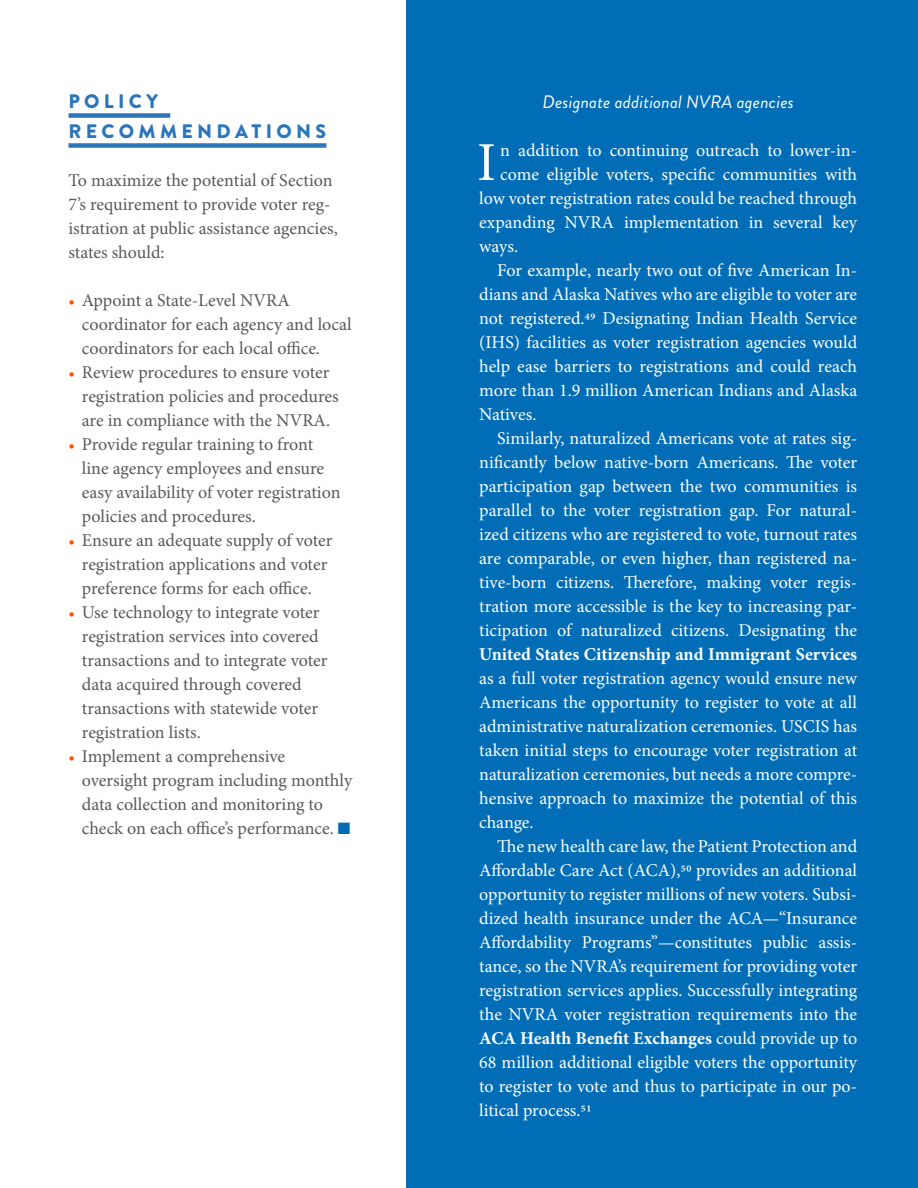
<style>
.page{position:relative;width:918px;height:1188px;background:#fff}
.page>*{position:absolute;margin:0;border:0;box-sizing:border-box;transform-origin:0 0}
.t1{font:54.9px "Minion Pro";color:#fff}
.t2{font:900 19.5px/30px "Brandon Grotesque";letter-spacing:.22em;color:#2b76bb}
.t3{font:18px/24px "Minion Pro";color:#fff;text-align:justify}
.t4{font:18px/24px "Minion Pro";letter-spacing:-.005em;color:#58595b}
.t5{font:700 18px "Minion Pro";color:#fff}
.t6{font:italic 18px "Brandon Grotesque";letter-spacing:.01em;color:#fff}
.s1{font-size:16.5px;color:#ff5000}
.s2{color:#006db6}
.s3{font-weight:500;font-size:16.5px}
.s4{font-weight:700}
</style>
<div class="page">
<div style="left:407px;top:0;width:511px;height:1188px;background:#006db6"></div>
<div style="left:69px;top:113px;width:101px;height:5px;background:#2b76bb"></div>
<div style="left:69px;top:143px;width:257px;height:5px;background:#2b76bb"></div>
<p class="t2" style="left:69px;top:87px;width:91px">POLICY<br>RECO</p>
<p class="t2" style="left:139px;top:117px;width:155px">MMEN DATIONS</p>
<p class="t4" style="left:68px;top:168px;width:271px">To maximize the potential of Section 7’s requirement to provide voter reg&shy;istration at public assistance agencies, states should:</p>
<p class="t4" style="left:82px;top:288px;width:271px;text-indent:-14px"><span class="s1">•</span> Appoint a State-Level NVRA coordinator for each agency and local coordinators for each local office.</p>
<p class="t4" style="left:82px;top:360px;width:258px;text-indent:-14px"><span class="s1">•</span> Review procedures to ensure voter registration policies and procedures are in compliance with the NVRA.</p>
<p class="t4" style="left:82px;top:432px;width:260px;text-indent:-14px"><span class="s1">•</span> Provide regular training to front line agency employees and ensure easy availability of voter registration policies and procedures.</p>
<p class="t4" style="left:68px;top:528px;width:266px;text-align:center"><span class="s1">•</span> Ensure an adequate supply of voter registration applications and voter preference forms for each office.</p>
<p class="t4" style="left:82px;top:600px;width:247px;text-indent:-14px"><span class="s1">•</span> Use technology to integrate voter registration services into covered transactions and to integrate voter data acquired through covered transactions with statewide voter registration lists.</p>
<p class="t4" style="left:82px;top:744px;width:272px;text-indent:-14px"><span class="s1">•</span> Implement a comprehensive oversight program including monthly data collection and monitoring to check on each office’s performance. <span class="s2">■</span></p>
<p class="t6" style="left:543px;top:89px;width:253px">Designate additional NVRA agencies</p>
<h1 class="t1" style="left:477px;top:126px;width:20px">I</h1>
<p class="t3" style="left:500px;top:138px;width:358px">n addition to continuing outreach to lower-in-</p>
<p class="t3" style="left:500px;top:162px;width:359px">come eligible voters, specific communities with</p>
<p class="t3" style="left:479px;top:186px;width:380px">low voter registration rates could be reached through</p>
<p class="t3" style="left:479px;top:210px;width:380px">expanding NVRA implementation in several key</p>
<p class="t3" style="left:479px;top:234px;width:40px">ways.</p>
<p class="t3" style="left:497px;top:258px;width:361px">For example, nearly two out of five American In-</p>
<p class="t3" style="left:479px;top:282px;width:380px">dians and Alaska Natives who are eligible to voter are</p>
<p class="t3" style="left:479px;top:306px;width:380px">not registered.<span class="s3">49</span> Designating Indian Health Service</p>
<p class="t3" style="left:479px;top:330px;width:380px">(IHS) facilities as voter registration agencies would</p>
<p class="t3" style="left:479px;top:354px;width:379px">help ease barriers to registrations and could reach</p>
<p class="t3" style="left:479px;top:378px;width:380px">more than 1.9 million American Indians and Alaska</p>
<p class="t3" style="left:479px;top:402px;width:59px">Natives.</p>
<p class="t3" style="left:497px;top:426px;width:362px">Similarly, naturalized Americans vote at rates sig-</p>
<p class="t3" style="left:479px;top:450px;width:380px">nificantly below native-born Americans. The voter</p>
<p class="t3" style="left:479px;top:474px;width:380px">participation gap between the two communities is</p>
<p class="t3" style="left:479px;top:498px;width:380px">parallel to the voter registration gap. For natural-</p>
<p class="t3" style="left:479px;top:522px;width:379px">ized citizens who are registered to vote, turnout rates</p>
<p class="t3" style="left:479px;top:546px;width:380px">are comparable, or even higher, than registered na-</p>
<p class="t3" style="left:479px;top:570px;width:379px">tive-born citizens. Therefore, making voter regis-</p>
<p class="t3" style="left:479px;top:594px;width:380px">tration more accessible is the key to increasing par-</p>
<p class="t3" style="left:479px;top:618px;width:380px">ticipation of naturalized citizens. Designating the</p>
<p class="t5" style="left:479px;top:641px;width:379px">United States Citizenship and Immigrant Services</p>
<p class="t3" style="left:479px;top:666px;width:380px">as a full voter registration agency would ensure new Americans the opportunity to register to vote at all administrative naturalization ceremonies. USCIS has taken initial steps to encourage voter registration at naturalization ceremonies, but needs a more compre&shy;hensive approach to maximize the potential of this change.</p>
<p class="t3" style="left:479px;top:834px;width:380px;text-indent:18px">The new health care law, the Patient Protection and Affordable Care Act (ACA),<span class="s3">50</span> provides an additional opportunity to register millions of new voters. Subsi&shy;dized health insurance under the ACA—“Insurance Affordability Programs”—constitutes public assis&shy;tance, so the NVRA’s requirement for providing voter registration services applies. Successfully integrating the NVRA voter registration requirements into the <span class="s4">ACA Health Benefit Exchanges</span> could provide up to 68 million additional eligible voters the opportunity to register to vote and thus to participate in our po&shy;litical process.<span class="s3">51</span></p>
</div>
